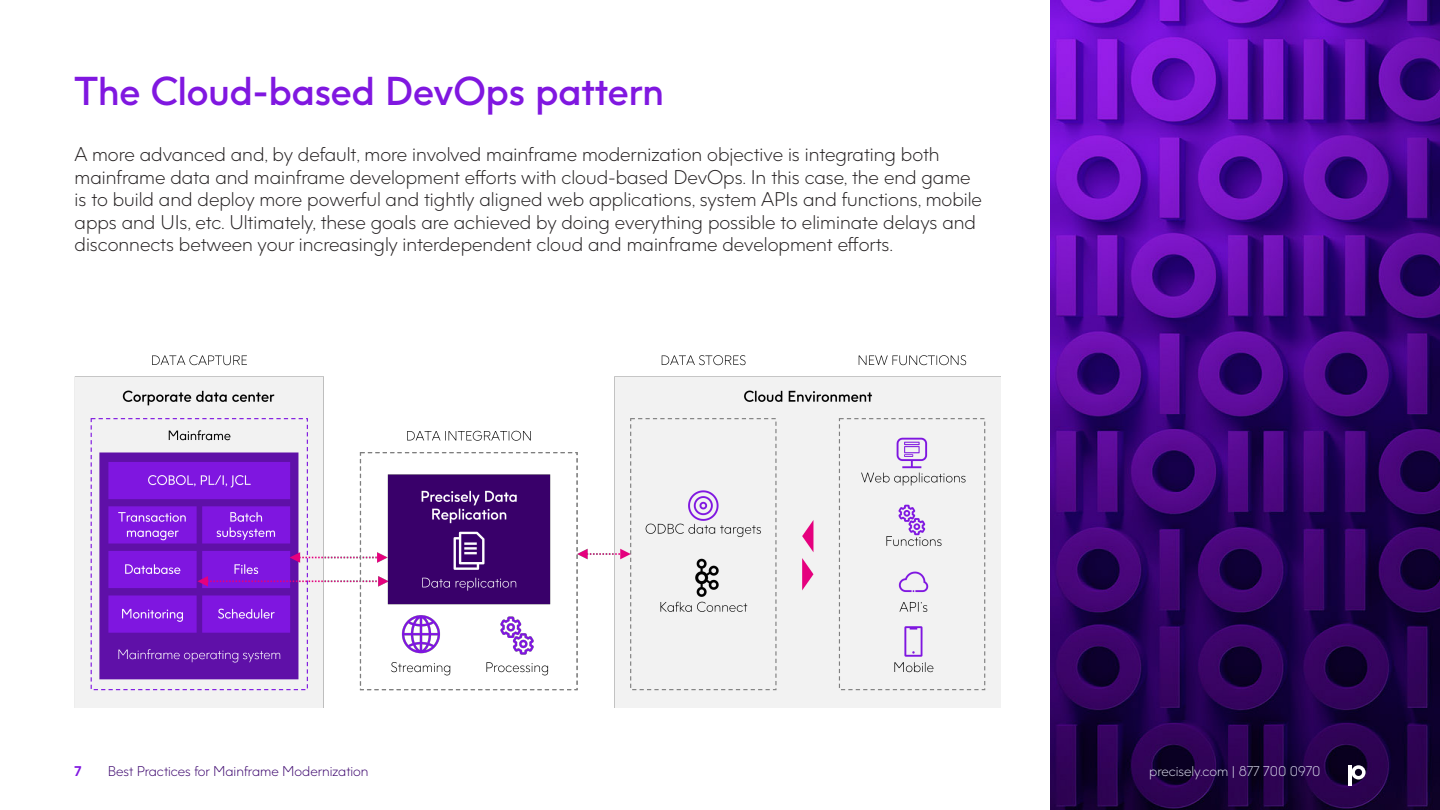
<style>
.page{position:relative;width:1440px;height:810px;background:#fff}
.page>*{position:absolute;margin:0;border:0;box-sizing:border-box;transform-origin:0 0}
.t1{font:600 38.1px "Precisely";color:#8017e0}
.t2{font:300 18.75px/22.5px "Precisely";color:#231f20}
.t3{font:300 13.35px "Precisely";color:#39006b}
.t4{font:300 13.35px "Precisely";color:#d9dbeb}
.t5{font:700 13.35px "Precisely";color:#8017e1}
</style>
<div class="page">
<img style="left:1050px;top:0;width:390px;height:810px">
<svg style="left:1351px;top:765px;width:15px;height:15px"></svg>
<hr style="left:1348px;top:766px;width:3px;height:20px;background:#fff">
<img style="left:75px;top:355px;width:925px;height:353px">
<p class="t1" style="left:75px;top:67px;width:591px">The Cloud-based DevOps pattern</p>
<p class="t2" style="left:75px;top:143px;width:909px">A more advanced and, by default, more involved mainframe modernization objective is integrating both mainframe data and mainframe development efforts with cloud-based DevOps. In this case, the end game is to build and deploy more powerful and tightly aligned web applications, system APIs and functions, mobile apps and UIs, etc. Ultimately, these goals are achieved by doing everything possible to eliminate delays and disconnects between your increasingly interdependent cloud and mainframe development efforts.</p>
<p class="t5" style="left:74px;top:762px;width:9px">7</p>
<p class="t3" style="left:108px;top:763px;width:262px">Best Practices for Mainframe Modernization</p>
<p class="t4" style="left:1149px;top:763px;width:173px">precisely.com | 877 700 0970</p>
</div>
